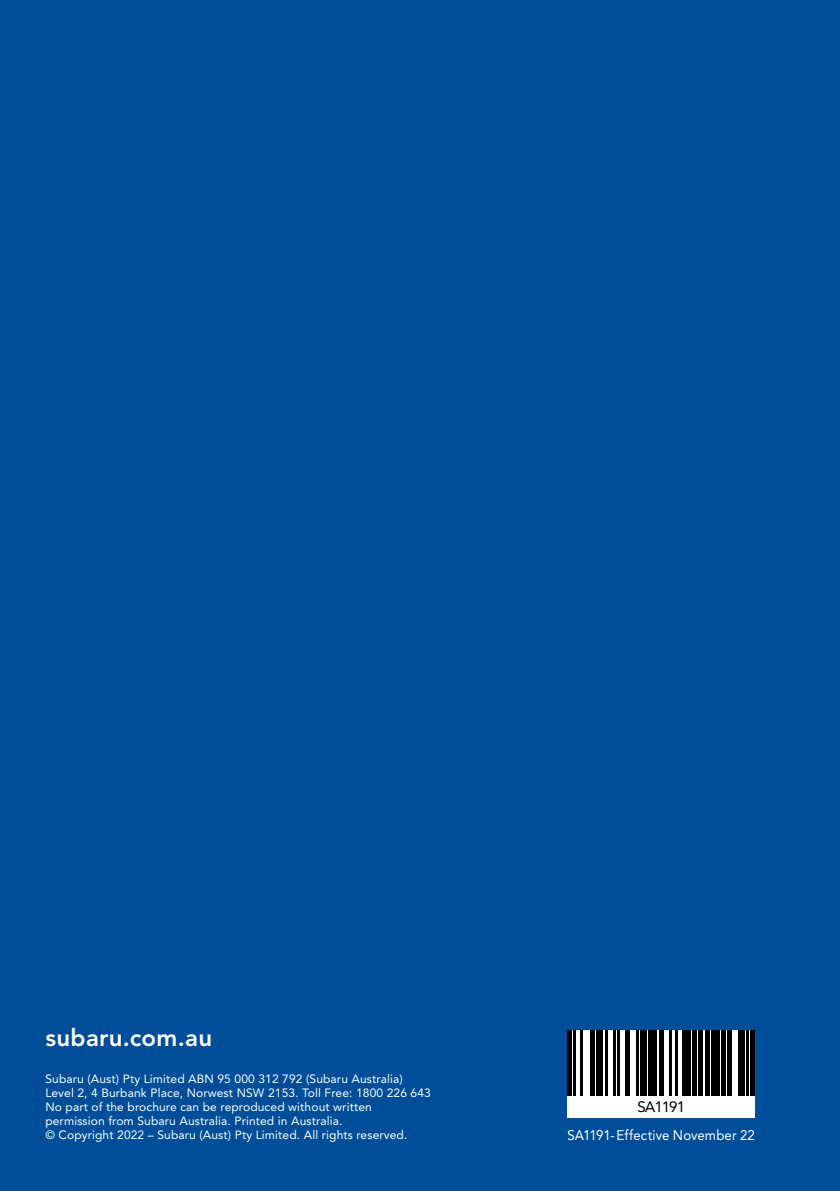
<style>
.page{position:relative;width:840px;height:1191px;background:#fff}
.page>*{position:absolute;margin:0;border:0;box-sizing:border-box;transform-origin:0 0}
.t1{font:800 24px "Avenir LT Std";letter-spacing:.015em;color:#fff}
.t2{font:16.6px "Helvetica";color:#000}
.t3{font:15px "Avenir LT Std";letter-spacing:-.07em;color:#000}
.t4{font:14px "Avenir LT Std";letter-spacing:.01em;color:#fff;scale:.94 1}
.t5{font:12px/14px "Avenir LT Std";letter-spacing:.01em;color:#fff}
</style>
<div class="page">
<div style="left:0;top:0;width:839px;height:1191px;background:#004e9a"></div>
<div style="left:567px;top:1030px;width:187px;height:87px;background:#fff"></div>
<svg style="left:567px;top:1030px;width:187px;height:66px"></svg>
<hr style="left:567px;top:1030px;width:4px;height:65px;background:#000">
<hr style="left:573px;top:1030px;width:2px;height:65px;background:#000">
<hr style="left:579px;top:1030px;width:2px;height:65px;background:#000">
<hr style="left:590px;top:1030px;width:4px;height:65px;background:#000">
<div style="left:596px;top:1030px;width:6px;height:65px;background:#000"></div>
<hr style="left:604px;top:1030px;width:2px;height:65px;background:#000">
<hr style="left:613px;top:1030px;width:2px;height:65px;background:#000">
<hr style="left:617px;top:1030px;width:2px;height:65px;background:#000">
<hr style="left:625px;top:1030px;width:4px;height:65px;background:#000">
<hr style="left:636px;top:1030px;width:2px;height:65px;background:#000">
<div style="left:640px;top:1030px;width:6px;height:65px;background:#000"></div>
<div style="left:648px;top:1030px;width:8px;height:65px;background:#000"></div>
<div style="left:658px;top:1030px;width:5px;height:65px;background:#000"></div>
<hr style="left:669px;top:1030px;width:2px;height:65px;background:#000">
<hr style="left:675px;top:1030px;width:2px;height:65px;background:#000">
<div style="left:681px;top:1030px;width:9px;height:65px;background:#000"></div>
<hr style="left:692px;top:1030px;width:4px;height:65px;background:#000">
<hr style="left:698px;top:1030px;width:4px;height:65px;background:#000">
<svg style="left:704px;top:1030px;width:4px;height:65px"></svg>
<div style="left:710px;top:1030px;width:9px;height:65px;background:#000"></div>
<hr style="left:721px;top:1030px;width:4px;height:65px;background:#000">
<hr style="left:727px;top:1030px;width:4px;height:65px;background:#000">
<div style="left:737px;top:1030px;width:7px;height:65px;background:#000"></div>
<hr style="left:746px;top:1030px;width:2px;height:65px;background:#000">
<hr style="left:750px;top:1030px;width:4px;height:65px;background:#000">
<h1 class="t1" style="left:45px;top:1023px;width:168px">subaru.com.au</h1>
<p class="t5" style="left:45px;top:1072px;width:387px">Subaru (Aust) Pty Limited ABN 95 000 312 792 (Subaru Australia)<br>Level 2, 4 Burbank Place, Norwest NSW 2153. Toll Free: 1800 226 643<br>No part of the brochure can be reproduced without written permission from Subaru Australia. Printed in Australia.<br>© Copyright 2022 – Subaru (Aust) Pty Limited. All rights reserved.</p>
<p class="t3" style="left:637px;top:1097px;width:49px">SA1191</p>
<h2 class="t2" style="left:631px;top:1094px;width:61px">SA1191</h2>
<p class="t4" style="left:567px;top:1126px;width:201px">SA1191-Effective November 22</p>
</div>
